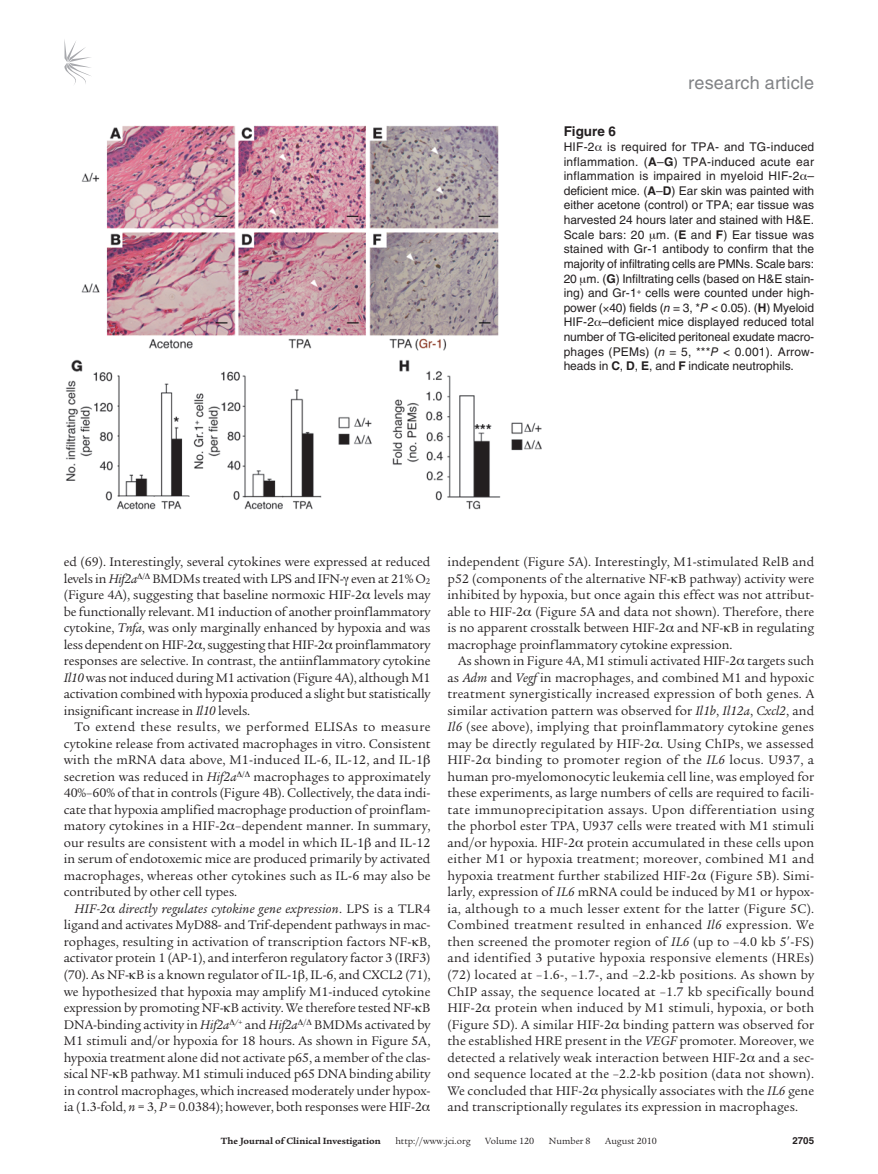
<style>
.page{position:relative;width:878px;height:1174px;background:#fff}
.page>*{position:absolute;margin:0;border:0;box-sizing:border-box;transform-origin:0 0}
.t1{font:18px "Helvetica LT Std";letter-spacing:.01em;color:#808285}
.t2{font:13.5px/16.5px "Legacy Serif Std";letter-spacing:.005em;color:#231f20;text-align:justify}
.t3{font:700 13.5px "Helvetica LT Std";color:#231f20}
.t4{font:12px/14.7px "Helvetica LT Std";letter-spacing:-.005em;color:#231f20;text-align:justify}
.t5{font:9.75px "Legacy Serif Std";color:#231f20}
.t6{font:700 9.75px "Legacy Serif Std";color:#231f20}
.t7{font:700 9.75px "Helvetica LT Std";color:#231f20}
.s1{font-weight:700}
.s2{font-style:italic}
</style>
<div class="page">
<svg style="left:64px;top:39px;width:27px;height:46px"></svg>
<img style="left:65px;top:125px;width:477px;height:385px">
<h1 class="t1" style="left:688px;top:72px;width:127px">research article</h1>
<p class="t3" style="left:563px;top:123px;width:54px">Figure 6</p>
<p class="t4" style="left:563px;top:139px;width:252px">HIF-2 is required for TPA- and TG-induced inflammation. (<span class="s1">A</span>–<span class="s1">G</span>) TPA-induced acute ear inflammation is impaired in myeloid HIF-2 – deficient mice. (<span class="s1">A</span>–<span class="s1">D</span>) Ear skin was painted with either acetone (control) or TPA; ear tissue was harvested 24 hours later and stained with H&amp;E.<br>Scale bars: 20 m. (<span class="s1">E</span> and <span class="s1">F</span>) Ear tissue was stained with Gr-1 antibody to confirm that the majority of infiltrating cells are PMNs. Scale bars:<br>20 m. (<span class="s1">G</span>) Infiltrating cells (based on H&amp;E stain&shy;ing) and Gr-1<sup>+</sup> cells were counted under high&shy;power ( 40) fields (<span class="s2">n</span> = 3, *<span class="s2">P</span> &lt; 0.05). (<span class="s1">H</span>) Myeloid HIF-2 –deficient mice displayed reduced total number of TG-elicited peritoneal exudate macro&shy;phages (PEMs) (<span class="s2">n</span> = 5, ***<span class="s2">P</span> &lt; 0.001). Arrow&shy;heads in <span class="s1">C</span>, <span class="s1">D</span>, <span class="s1">E</span>, and <span class="s1">F</span> indicate neutrophils.</p>
<p class="t2" style="left:64px;top:554px;width:368px">ed (69). Interestingly, several cytokines were expressed at reduced levels in <span class="s2">Hif2a</span> BMDMs treated with LPS and IFN- even at 21% O<sub>2 </sub>(Figure 4A), suggesting that baseline normoxic HIF-2 levels may be functionally relevant. M1 induction of another proinflammatory cytokine, <span class="s2">Tnfa</span>, was only marginally enhanced by hypoxia and was less dependent on HIF-2 , suggesting that HIF-2 proinflammatory responses are selective. In contrast, the antiinflammatory cytokine <span class="s2">Il10</span> was not induced during M1 activation (Figure 4A), although M1 activation combined with hypoxia produced a slight but statistically insignificant increase in <span class="s2">Il10</span> levels.</p>
<p class="t2" style="left:64px;top:719px;width:368px;text-align:left;text-indent:11px">To extend these results, we performed ELISAs to measure cytokine release from activated macrophages in vitro. Consistent with the mRNA data above, M1-induced IL-6, IL-12, and IL-1 secretion was reduced in <span class="s2">Hif2a</span> macrophages to approximately 40%–60% of that in controls (Figure 4B). Collectively, the data indi&shy;cate that hypoxia amplified macrophage production of proinflam&shy;matory cytokines in a HIF-2 –dependent manner. In summary, our results are consistent with a model in which IL-1 and IL-12 in serum of endotoxemic mice are produced primarily by activated macrophages, whereas other cytokines such as IL-6 may also be contributed by other cell types.</p>
<p class="t2" style="left:64px;top:900px;width:368px;text-indent:11px"><span class="s2">HIF-2 directly regulates cytokine gene expression</span>. LPS is a TLR4 ligand and activates MyD88- and Trif-dependent pathways in mac&shy;rophages, resulting in activation of transcription factors NF- B, activator protein 1 (AP-1), and interferon regulatory factor 3 (IRF3) (70). As NF- B is a known regulator of IL-1 , IL-6, and CXCL2 (71), we hypothesized that hypoxia may amplify M1-induced cytokine expression by promoting NF- B activity. We therefore tested NF- B DNA-binding activity in <span class="s2">Hif2a</span> <sup>/+</sup> and <span class="s2">Hif2a</span> <sup>/</sup> BMDMs activated by M1 stimuli and/or hypoxia for 18 hours. As shown in Figure 5A, hypoxia treatment alone did not activate p65, a member of the clas&shy;sical NF- B pathway. M1 stimuli induced p65 DNA binding ability in control macrophages, which increased moderately under hypox&shy;ia (1.3-fold, <span class="s2">n</span> = 3, <span class="s2">P</span> = 0.0384); however, both responses were HIF-2</p>
<p class="t2" style="left:447px;top:554px;width:368px">independent (Figure 5A). Interestingly, M1-stimulated RelB and p52 (components of the alternative NF- B pathway) activity were inhibited by hypoxia, but once again this effect was not attribut&shy;able to HIF-2 (Figure 5A and data not shown). Therefore, there is no apparent crosstalk between HIF-2 and NF- B in regulating macrophage proinflammatory cytokine expression.</p>
<p class="t2" style="left:447px;top:653px;width:368px;text-indent:11px">As shown in Figure 4A, M1 stimuli activated HIF-2 targets such as <span class="s2">Adm</span> and <span class="s2">Vegf</span> in macrophages, and combined M1 and hypoxic treatment synergistically increased expression of both genes. A similar activation pattern was observed for <span class="s2">Il1b</span>, <span class="s2">Il12a</span>, <span class="s2">Cxcl2</span>, and <span class="s2">Il6</span> (see above), implying that proinflammatory cytokine genes may be directly regulated by HIF-2 . Using ChIPs, we assessed HIF-2 binding to promoter region of the <span class="s2">IL6</span> locus. U937, a human pro-myelomonocytic leukemia cell line, was employed for these experiments, as large numbers of cells are required to facili&shy;tate immunoprecipitation assays. Upon differentiation using the phorbol ester TPA, U937 cells were treated with M1 stimuli and/or hypoxia. HIF-2 protein accumulated in these cells upon either M1 or hypoxia treatment; moreover, combined M1 and hypoxia treatment further stabilized HIF-2</p>
<p class="t2" style="left:447px;top:867px;width:368px;text-indent:267px">Figure 5B . Simi&shy;larly, expression of <span class="s2">IL6</span> mRNA could be induced by M1 or hypox&shy;ia, although to a much lesser extent for the latter (Figure 5C).<br>Combined treatment resulted in enhanced <span class="s2">Il6</span> expression. We then screened the promoter region of <span class="s2">IL6</span> (up to –4.0 kb 5 -FS) and identified 3 putative hypoxia responsive elements (HREs) (72) located at –1.6-, –1.7-, and –2.2-kb positions. As shown by ChIP assay, the sequence located at –1.7 kb specifically bound HIF-2 protein when induced by M1 stimuli, hypoxia, or both (Figure 5D). A similar HIF-2 binding pattern was observed for the established HRE present in the <span class="s2">VEGF</span> promoter. Moreover, we detected a relatively weak interaction between HIF-2 and a sec&shy;ond sequence located at the –2.2-kb position (data not shown).<br>We concluded that HIF-2 physically associates with the <span class="s2">IL6</span> gene and transcriptionally regulates its expression in macrophages.</p>
<p class="t6" style="left:221px;top:1135px;width:161px">The Journal of Clinical Investigation</p>
<p class="t5" style="left:395px;top:1135px;width:77px">http://www.jci.org</p>
<p class="t5" style="left:485px;top:1135px;width:50px">Volume 120</p>
<p class="t5" style="left:549px;top:1135px;width:43px">Number 8</p>
<p class="t5" style="left:605px;top:1135px;width:53px">August 2010</p>
<p class="t7" style="left:792px;top:1134px;width:23px">2705</p>
</div>
